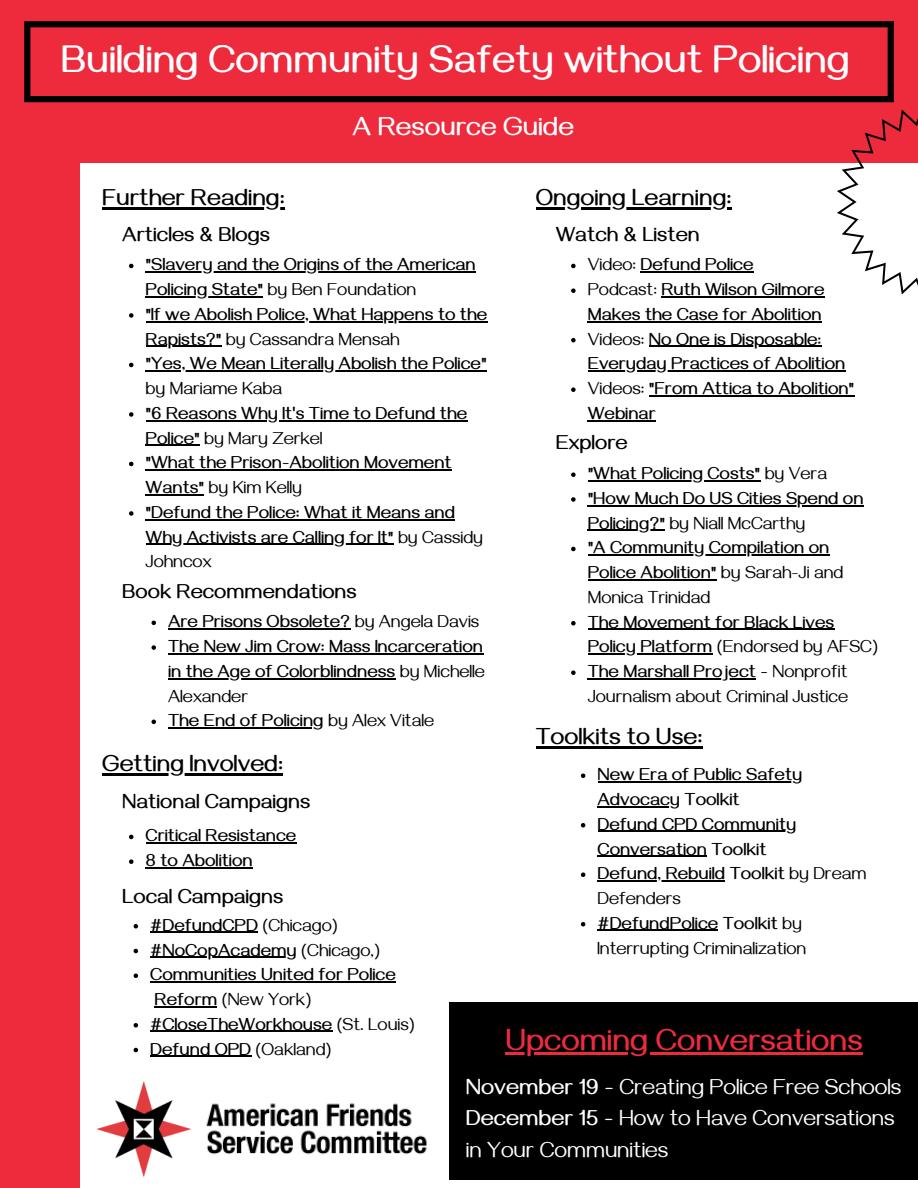
<style>
.page{position:relative;width:918px;height:1188px;background:#ee2a3d}
.page>*{position:absolute;margin:0;border:0;box-sizing:border-box;transform-origin:0 0}
.t1{font:700 40.2px "Gayathri";color:#fff}
.t2{font:700 31.5px "Gayathri";color:#ee2a3d}
.t3{font:700 27px "Gayathri";color:#fff}
.t4{font:700 24px "Gayathri";color:#000}
.t5{font:22.5px/31.5px "Gayathri";color:#fff}
.t6{font:700 21px "Gayathri";color:#000}
.t7{font:700 18px/24.8px "Gayathri";color:#000}
.t8{font:18px "Gayathri";color:#000}
.s1{font-weight:400}
.s2{font-weight:700}
</style>
<div class="page">
<div style="left:80px;top:163px;width:838px;height:1025px;background:#fff"></div>
<svg style="left:837px;top:109px;width:81px;height:186px"></svg>
<svg style="left:129px;top:264px;width:5px;height:4px"></svg>
<hr style="left:146px;top:272px;width:330px;height:1px;background:#000">
<hr style="left:146px;top:296px;width:117px;height:1px;background:#000">
<svg style="left:129px;top:313px;width:5px;height:5px"></svg>
<hr style="left:146px;top:321px;width:342px;height:1px;background:#000">
<hr style="left:146px;top:346px;width:75px;height:1px;background:#000">
<svg style="left:129px;top:363px;width:5px;height:4px"></svg>
<hr style="left:146px;top:371px;width:341px;height:1px;background:#000">
<svg style="left:129px;top:412px;width:5px;height:5px"></svg>
<hr style="left:146px;top:420px;width:321px;height:1px;background:#000">
<hr style="left:146px;top:445px;width:54px;height:1px;background:#000">
<svg style="left:129px;top:462px;width:5px;height:4px"></svg>
<hr style="left:146px;top:470px;width:306px;height:1px;background:#000">
<hr style="left:146px;top:494px;width:58px;height:1px;background:#000">
<svg style="left:129px;top:511px;width:5px;height:5px"></svg>
<hr style="left:146px;top:519px;width:309px;height:1px;background:#000">
<hr style="left:146px;top:544px;width:248px;height:1px;background:#000">
<svg style="left:24px;top:21px;width:870px;height:81px"></svg>
<div style="left:449px;top:1002px;width:469px;height:178px;background:#000"></div>
<hr style="left:505px;top:1052px;width:358px;height:3px;background:#ee2a3d">
<svg style="left:129px;top:835px;width:5px;height:4px"></svg>
<hr style="left:146px;top:843px;width:151px;height:1px;background:#000">
<svg style="left:129px;top:859px;width:5px;height:5px"></svg>
<hr style="left:146px;top:867px;width:107px;height:1px;background:#000">
<svg style="left:134px;top:924px;width:4px;height:5px"></svg>
<hr style="left:150px;top:932px;width:108px;height:1px;background:#000">
<svg style="left:134px;top:949px;width:4px;height:4px"></svg>
<hr style="left:150px;top:957px;width:147px;height:1px;background:#000">
<svg style="left:134px;top:974px;width:4px;height:4px"></svg>
<hr style="left:150px;top:981px;width:246px;height:2px;background:#000">
<hr style="left:155px;top:1006px;width:62px;height:1px;background:#000">
<svg style="left:134px;top:1023px;width:4px;height:5px"></svg>
<hr style="left:150px;top:1031px;width:182px;height:1px;background:#000">
<svg style="left:134px;top:1048px;width:4px;height:4px"></svg>
<hr style="left:150px;top:1056px;width:101px;height:1px;background:#000">
<img style="left:96px;top:1081px;width:95px;height:96px">
<img style="left:206px;top:1103px;width:221px;height:52px">
<hr style="left:102px;top:207px;width:183px;height:2px;background:#000">
<hr style="left:102px;top:773px;width:181px;height:3px;background:#000">
<svg style="left:571px;top:264px;width:5px;height:4px"></svg>
<hr style="left:641px;top:272px;width:113px;height:1px;background:#000">
<svg style="left:571px;top:288px;width:5px;height:5px"></svg>
<hr style="left:661px;top:296px;width:164px;height:1px;background:#000">
<hr style="left:588px;top:321px;width:234px;height:1px;background:#000">
<svg style="left:571px;top:338px;width:5px;height:4px"></svg>
<hr style="left:649px;top:346px;width:173px;height:1px;background:#000">
<hr style="left:588px;top:371px;width:258px;height:1px;background:#000">
<svg style="left:571px;top:387px;width:5px;height:5px"></svg>
<hr style="left:649px;top:395px;width:205px;height:1px;background:#000">
<hr style="left:588px;top:420px;width:68px;height:1px;background:#000">
<svg style="left:571px;top:472px;width:5px;height:5px"></svg>
<hr style="left:588px;top:480px;width:172px;height:1px;background:#000">
<svg style="left:571px;top:497px;width:5px;height:5px"></svg>
<hr style="left:588px;top:505px;width:276px;height:1px;background:#000">
<hr style="left:588px;top:530px;width:77px;height:1px;background:#000">
<svg style="left:571px;top:547px;width:5px;height:4px"></svg>
<hr style="left:588px;top:555px;width:242px;height:1px;background:#000">
<hr style="left:588px;top:579px;width:128px;height:1px;background:#000">
<svg style="left:571px;top:621px;width:5px;height:4px"></svg>
<hr style="left:588px;top:629px;width:246px;height:1px;background:#000">
<hr style="left:588px;top:654px;width:124px;height:1px;background:#000">
<svg style="left:571px;top:670px;width:5px;height:5px"></svg>
<hr style="left:588px;top:678px;width:168px;height:1px;background:#000">
<hr style="left:536px;top:207px;width:196px;height:2px;background:#000">
<svg style="left:581px;top:774px;width:4px;height:4px"></svg>
<hr style="left:598px;top:781px;width:204px;height:2px;background:#000">
<hr style="left:598px;top:806px;width:82px;height:1px;background:#000">
<svg style="left:581px;top:823px;width:4px;height:5px"></svg>
<hr style="left:598px;top:831px;width:198px;height:1px;background:#000">
<hr style="left:598px;top:856px;width:109px;height:1px;background:#000">
<svg style="left:581px;top:873px;width:4px;height:4px"></svg>
<hr style="left:598px;top:880px;width:127px;height:2px;background:#000">
<svg style="left:581px;top:922px;width:4px;height:5px"></svg>
<hr style="left:598px;top:930px;width:120px;height:1px;background:#000">
<hr style="left:536px;top:746px;width:166px;height:3px;background:#000">
<svg style="left:152px;top:621px;width:4px;height:4px"></svg>
<hr style="left:168px;top:628px;width:182px;height:2px;background:#000">
<svg style="left:152px;top:645px;width:4px;height:5px"></svg>
<hr style="left:168px;top:653px;width:315px;height:1px;background:#000">
<hr style="left:168px;top:678px;width:227px;height:1px;background:#000">
<svg style="left:152px;top:720px;width:4px;height:4px"></svg>
<hr style="left:168px;top:727px;width:156px;height:2px;background:#000">
<h1 class="t1" style="left:61px;top:43px;width:791px">Building Community Safety without Policing</h1>
<h3 class="t3" style="left:353px;top:115px;width:223px">A Resource Guide</h3>
<h3 class="t4" style="left:102px;top:187px;width:184px">Further Reading:</h3>
<p class="t6" style="left:122px;top:225px;width:149px">Articles &amp; Blogs</p>
<p class="t7" style="left:146px;top:256px;width:343px">"Slavery and the Origins of the American Policing State" <span class="s1">by Ben Foundation<br></span>"If we Abolish Police, What Happens to the Rapists?" <span class="s1">by Cassandra Mensah<br></span>"Yes, We Mean Literally Abolish the Police"</p>
<p class="t8" style="left:146px;top:381px;width:138px">by Mariame Kaba</p>
<p class="t7" style="left:146px;top:404px;width:339px">"6 Reasons Why It's Time to Defund the<br>Police" <span class="s1">by Mary Zerkel<br></span>"What the Prison-Abolition Movement<br>Wants" <span class="s1">by Kim Kelly<br></span>"Defund the Police: What it Means and<br>Why Activists are Calling for It" <span class="s1">by Cassidy<br>Johncox</span></p>
<p class="t6" style="left:122px;top:582px;width:236px">Book Recommendations</p>
<p class="t7" style="left:168px;top:613px;width:318px">Are Prisons Obsolete? <span class="s1">by Angela Davis<br></span>The New Jim Crow: Mass Incarceration in the Age of Colorblindness <span class="s1">by Michelle<br>Alexander<br></span>The End of Policing <span class="s1">by Alex Vitale</span></p>
<h3 class="t4" style="left:102px;top:754px;width:182px">Getting Involved:</h3>
<p class="t6" style="left:122px;top:792px;width:190px">National Campaigns</p>
<p class="t7" style="left:146px;top:827px;width:152px">Critical Resistance<br>8 to Abolition</p>
<p class="t6" style="left:122px;top:887px;width:162px">Local Campaigns</p>
<p class="t7" style="left:150px;top:916px;width:266px">#DefundCPD <span class="s1">(Chicago) </span>#NoCopAcademy <span class="s1">(Chicago,)<br></span>Communities United for Police<br>Reform <span class="s1">(New York) </span>#CloseTheWorkhouse <span class="s1">(St. Louis)<br></span>Defund OPD <span class="s1">(Oakland)</span></p>
<h3 class="t4" style="left:536px;top:187px;width:197px">Ongoing Learning:</h3>
<p class="t6" style="left:556px;top:225px;width:146px">Watch &amp; Listen</p>
<p class="t7" style="left:588px;top:256px;width:268px"><span class="s1">Video:</span> Defund Police<br><span class="s1">Podcast:</span> Ruth Wilson Gilmore<br>Makes the Case for Abolition<br><span class="s1">Videos:</span> No One is Disposable:<br>Everyday Practices of Abolition<br><span class="s1">Videos:</span> "From Attica to Abolition"<br>Webinar</p>
<p class="t6" style="left:556px;top:433px;width:74px">Explore</p>
<p class="t7" style="left:588px;top:465px;width:277px">"What Policing Costs" <span class="s1">by Vera </span>"How Much Do US Cities Spend on<br>Policing?" <span class="s1">by Niall McCarthy<br></span>"A Community Compilation on<br>Police Abolition" <span class="s1">by Sarah-Ji and<br>Monica Trinidad</span></p>
<p class="t7" style="left:588px;top:613px;width:292px">The Movement for Black Lives Policy Platform <span class="s1">(Endorsed by AFSC)<br></span>The Marshall Project - <span class="s1">Nonprofit Journalism about Criminal Justice</span></p>
<h3 class="t4" style="left:536px;top:727px;width:168px">Toolkits to Use:</h3>
<p class="t7" style="left:598px;top:766px;width:271px">New Era of Public Safety<br>Advocacy Toolkit<br>Defund CPD Community<br>Conversation Toolkit<br>Defund, Rebuild Toolkit <span class="s1">by Dream<br>Defenders<br></span>#DefundPolice Toolkit <span class="s1">by<br>Interrupting Criminalization</span></p>
<h2 class="t2" style="left:505px;top:1027px;width:359px">Upcoming Conversations</h2>
<p class="t5" style="left:466px;top:1075px;width:437px"><span class="s2">November 19 -</span> Creating Police Free Schools<br><span class="s2">December 15 -</span> How to Have Conversations in Your Communities</p>
</div>
